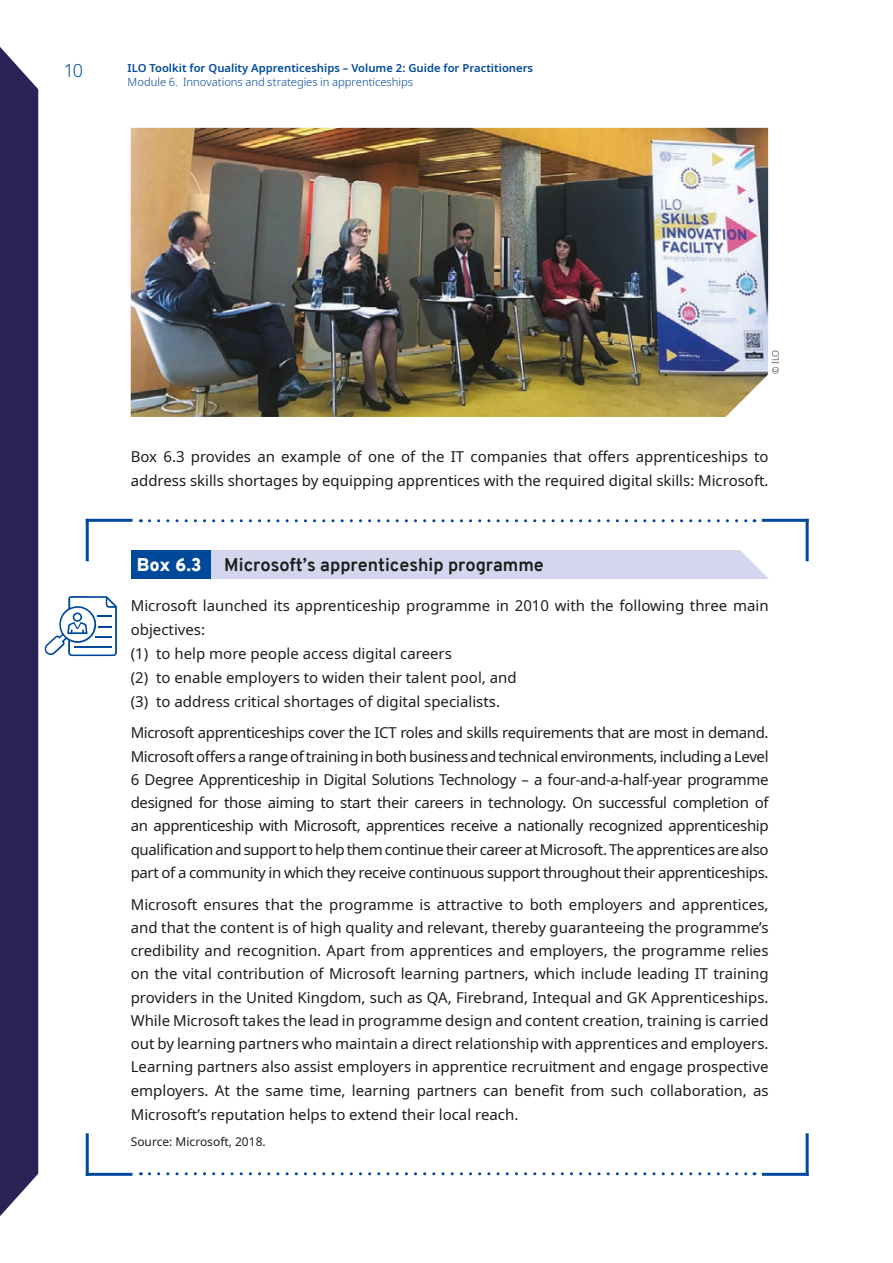
<style>
.page{position:relative;width:893px;height:1263px;background:#fff}
.page>*{position:absolute;margin:0;border:0;box-sizing:border-box;transform-origin:0 0}
.t1{font:700 18px "Overpass";color:#1d1d1b}
.t2{font:900 18px "Overpass";color:#fff}
.t3{font:300 18px "Noto Sans";color:#00499a}
.t4{font:15px/23.4px "Noto Sans";color:#1d1d1b}
.t5{font:12px "Noto Sans";color:#1d1d1b}
.t6{font:600 11.25px "Noto Sans";color:#00499a}
.t7{font:300 11.25px "Noto Sans";color:#00499a}
.t8{font:300 9px "Noto Sans";color:#1d1d1b}
</style>
<div class="page">
<div style="left:0;top:47px;width:38px;height:1169px;background:#292455"></div>
<img style="left:131px;top:128px;width:637px;height:289px">
<div style="left:131px;top:550px;width:81px;height:28px;background:#00499a"></div>
<div style="left:212px;top:550px;width:557px;height:28px;background:#d3d6ed"></div>
<svg style="left:44px;top:596px;width:73px;height:60px"></svg>
<svg style="left:149px;top:1172px;width:606px;height:3px"></svg>
<hr style="left:86px;top:1173px;width:47px;height:3px;background:#00499a">
<hr style="left:86px;top:1133px;width:3px;height:43px;background:#00499a">
<hr style="left:762px;top:1173px;width:47px;height:3px;background:#00499a">
<hr style="left:806px;top:1133px;width:3px;height:43px;background:#00499a">
<svg style="left:149px;top:519px;width:606px;height:3px"></svg>
<hr style="left:86px;top:519px;width:47px;height:3px;background:#00499a">
<hr style="left:86px;top:519px;width:3px;height:42px;background:#00499a">
<hr style="left:762px;top:519px;width:47px;height:3px;background:#00499a">
<hr style="left:806px;top:519px;width:3px;height:42px;background:#00499a">
<svg style="left:740px;top:550px;width:29px;height:29px"></svg>
<p class="t3" style="left:64px;top:57px;width:21px">10</p>
<p class="t6" style="left:128px;top:60px;width:407px">ILO Toolkit for Quality Apprenticeships – Volume 2: Guide for Practitioners</p>
<p class="t7" style="left:128px;top:74px;width:287px">Module 6. Innovations and strategies in apprenticeships</p>
<p class="t8" style="left:769px;top:374px;width:25px;rotate:-90deg">© ILO</p>
<p class="t4" style="left:131px;top:445px;width:639px;line-height:24px">Box 6.3 provides an example of one of the IT companies that offers apprenticeships to address skills shortages by equipping apprentices with the required digital skills: Microsoft.</p>
<p class="t2" style="left:137px;top:551px;width:66px">Box 6.3</p>
<p class="t1" style="left:224px;top:551px;width:321px">Microsoft’s apprenticeship programme</p>
<p class="t4" style="left:131px;top:593px;width:639px;line-height:24px">Microsoft launched its apprenticeship programme in 2010 with the following three main objectives:<br>(1) to help more people access digital careers<br>(2) to enable employers to widen their talent pool, and<br>(3) to address critical shortages of digital specialists.</p>
<p class="t4" style="left:131px;top:722px;width:639px;text-align:justify">Microsoft apprenticeships cover the ICT roles and skills requirements that are most in demand.<br>Microsoft offers a range of training in both business and technical environments, including a Level 6 Degree Apprenticeship in Digital Solutions Technology – a four-and-a-half-year programme designed for those aiming to start their careers in technology. On successful completion of an apprenticeship with Microsoft, apprentices receive a nationally recognized apprenticeship qualification and support to help them continue their career at Microsoft. The apprentices are also part of a community in which they receive continuous support throughout their apprenticeships.</p>
<p class="t4" style="left:131px;top:893px;width:639px;text-align:justify">Microsoft ensures that the programme is attractive to both employers and apprentices, and that the content is of high quality and relevant, thereby guaranteeing the programme’s credibility and recognition. Apart from apprentices and employers, the programme relies on the vital contribution of Microsoft learning partners, which include leading IT training providers in the United Kingdom, such as QA, Firebrand, Intequal and GK Apprenticeships.<br>While Microsoft takes the lead in programme design and content creation, training is carried out by learning partners who maintain a direct relationship with apprentices and employers.<br>Learning partners also assist employers in apprentice recruitment and engage prospective employers. At the same time, learning partners can benefit from such collaboration, as Microsoft’s reputation helps to extend their local reach.</p>
<p class="t5" style="left:131px;top:1133px;width:137px">Source: Microsoft, 2018.</p>
</div>
